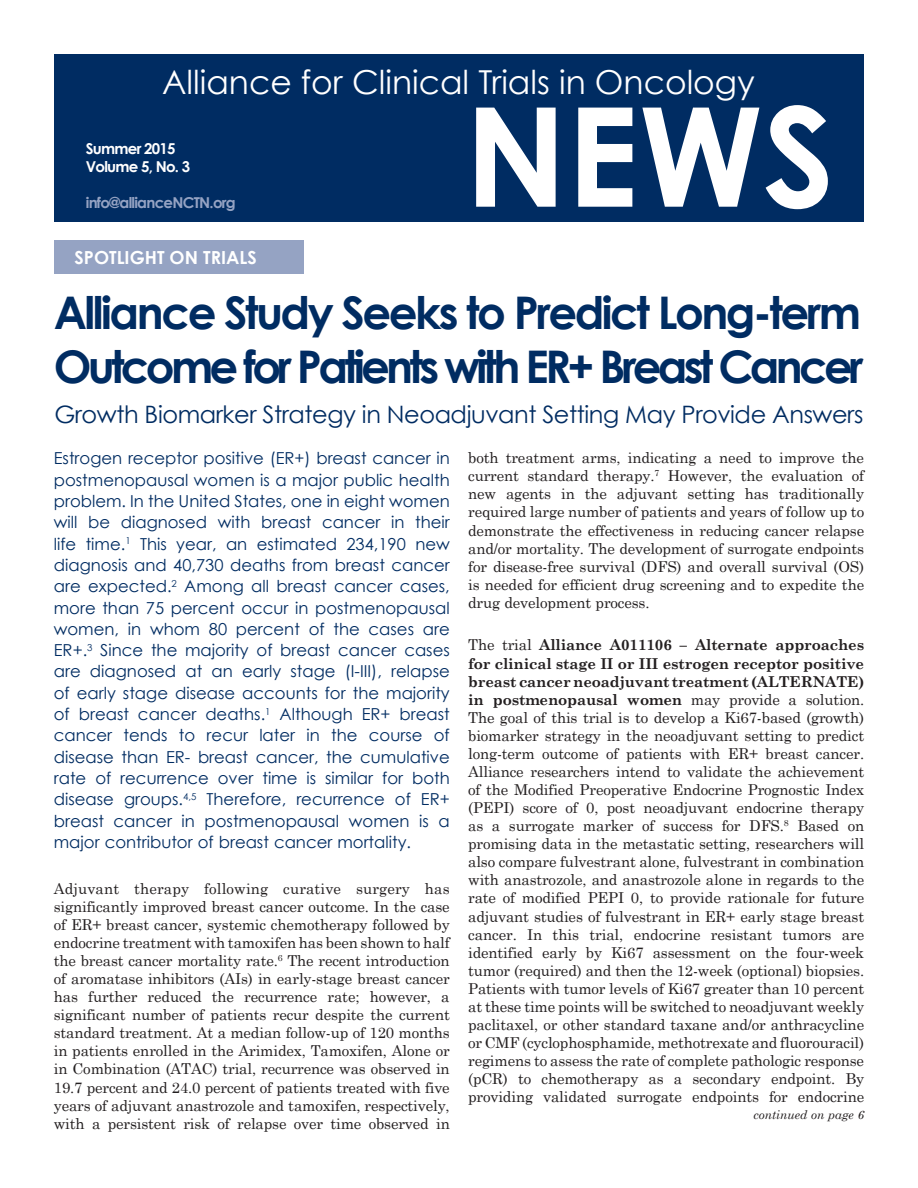
<style>
.page{position:relative;width:918px;height:1188px;background:#fff}
.page>*{position:absolute;margin:0;border:0;box-sizing:border-box;transform-origin:0 0}
.Upper_Right{font:700 138px "Century Gothic";color:#fff}
.Head_2{font:700 45px/54px "Century Gothic";letter-spacing:-.085em;color:#002c62}
.Upper_Right-2{font:33px "Century Gothic";color:#fff}
.Head_2-2{font:24px "Century Gothic";letter-spacing:-.015em;color:#002c62}
.Head_2-3{font:700 18px "Century Gothic";color:#fff}
.Times_10{font:16.5px/21.3px "Century Gothic";color:#002c62;text-align:justify}
.Times_10-2{font:15px/18px "Century Schoolbook";letter-spacing:-.01em;color:#231f20;text-align:justify}
.Upper_Right-3{font:700 15px "Century Gothic";letter-spacing:-.05em;color:#fff}
.Upper_Right-4{font:700 15px "Century Gothic";letter-spacing:-.05em;color:#95a3c3}
.Times_10-3{font:italic 12px "Century Schoolbook";color:#231f20}
.s1{font-weight:700}
</style>
<div class="page">
<div style="left:54px;top:54px;width:810px;height:168px;background:#002c62"></div>
<div style="left:54px;top:240px;width:250px;height:34px;background:#95a3c3"></div>
<p class="Upper_Right-2" style="left:162px;top:62px;width:594px">Alliance for Clinical Trials in Oncology</p>
<p class="Upper_Right-3" style="left:86px;top:139px;width:91px">Summer 2015</p>
<p class="Upper_Right-3" style="left:86px;top:157px;width:106px">Volume 5, No. 3</p>
<p class="Upper_Right-4" style="left:86px;top:193px;width:151px">info@allianceNCTN.org</p>
<p class="Upper_Right" style="left:465px;top:70px;width:371px">NEWS</p>
<p class="Head_2-3" style="left:75px;top:246px;width:184px">SPOTLIGHT ON TRIALS</p>
<p class="Head_2" style="left:54px;top:285px;width:811px">Alliance Study Seeks to Predict Long-term<br>Outcome for Patients with ER+ Breast Cancer</p>
<p class="Head_2-2" style="left:54px;top:400px;width:811px">Growth Biomarker Strategy in Neoadjuvant Setting May Provide Answers</p>
<p class="Times_10" style="left:54px;top:448px;width:398px">Estrogen receptor positive (ER+) breast cancer in postmenopausal women is a major public health problem. In the United States, one in eight women will be diagnosed with breast cancer in their life time.<sup>1</sup> This year, an estimated 234,190 new diagnosis and 40,730 deaths from breast cancer are expected.<sup>2</sup> Among all breast cancer cases, more than 75 percent occur in postmenopausal women, in whom 80 percent of the cases are ER+.<sup>3</sup> Since the majority of breast cancer cases are diagnosed at an early stage (I-III), relapse of early stage disease accounts for the majority of breast cancer deaths.<sup>1</sup> Although ER+ breast cancer tends to recur later in the course of disease than ER- breast cancer, the cumulative rate of recurrence over time is similar for both disease groups.<sup>4,5</sup> Therefore, recurrence of ER+ breast cancer in postmenopausal women is a major contributor of breast cancer mortality.</p>
<p class="Times_10-2" style="left:54px;top:879px;width:398px">Adjuvant therapy following curative surgery has significantly improved breast cancer outcome. In the case of ER+ breast cancer, systemic chemotherapy followed by endocrine treatment with tamoxifen has been shown to half the breast cancer mortality rate.<sup>6</sup> The recent introduction of aromatase inhibitors (AIs) in early-stage breast cancer has further reduced the recurrence rate; however, a significant number of patients recur despite the current standard treatment. At a median follow-up of 120 months in patients enrolled in the Arimidex, Tamoxifen, Alone or in Combination (ATAC) trial, recurrence was observed in 19.7 percent and 24.0 percent of patients treated with five years of adjuvant anastrozole and tamoxifen, respectively, with a persistent risk of relapse over time observed in</p>
<p class="Times_10-2" style="left:468px;top:448px;width:398px">both treatment arms, indicating a need to improve the current standard therapy.<sup>7</sup> However, the evaluation of new agents in the adjuvant setting has traditionally required large number of patients and years of follow up to demonstrate the effectiveness in reducing cancer relapse and/or mortality. The development of surrogate endpoints for disease-free survival (DFS) and overall survival (OS) is needed for efficient drug screening and to expedite the drug development process.</p>
<p class="Times_10-2" style="left:468px;top:636px;width:398px">The trial <span class="s1">Alliance A011106 – Alternate approaches for clinical stage II or III estrogen receptor positive breast cancer neoadjuvant treatment (ALTERNATE) in postmenopausal women</span> may provide a solution.<br>The goal of this trial is to develop a Ki67-based (growth) biomarker strategy in the neoadjuvant setting to predict long-term outcome of patients with ER+ breast cancer.<br>Alliance researchers intend to validate the achievement of the Modified Preoperative Endocrine Prognostic Index (PEPI) score of 0, post neoadjuvant endocrine therapy as a surrogate marker of success for DFS.<sup>8</sup> Based on promising data in the metastatic setting, researchers will also compare fulvestrant alone, fulvestrant in combination with anastrozole, and anastrozole alone in regards to the rate of modified PEPI 0, to provide rationale for future adjuvant studies of fulvestrant in ER+ early stage breast cancer. In this trial, endocrine resistant tumors are identified early by Ki67 assessment on the four-week tumor (required) and then the 12-week (optional) biopsies.<br>Patients with tumor levels of Ki67 greater than 10 percent at these time points will be switched to neoadjuvant weekly paclitaxel, or other standard taxane and/or anthracycline or CMF (cyclophosphamide, methotrexate and fluorouracil) regimens to assess the rate of complete pathologic response (pCR) to chemotherapy as a secondary endpoint. By providing validated surrogate endpoints for endocrine</p>
<p class="Times_10-3" style="left:753px;top:1107px;width:112px">continued on page 6</p>
</div>
